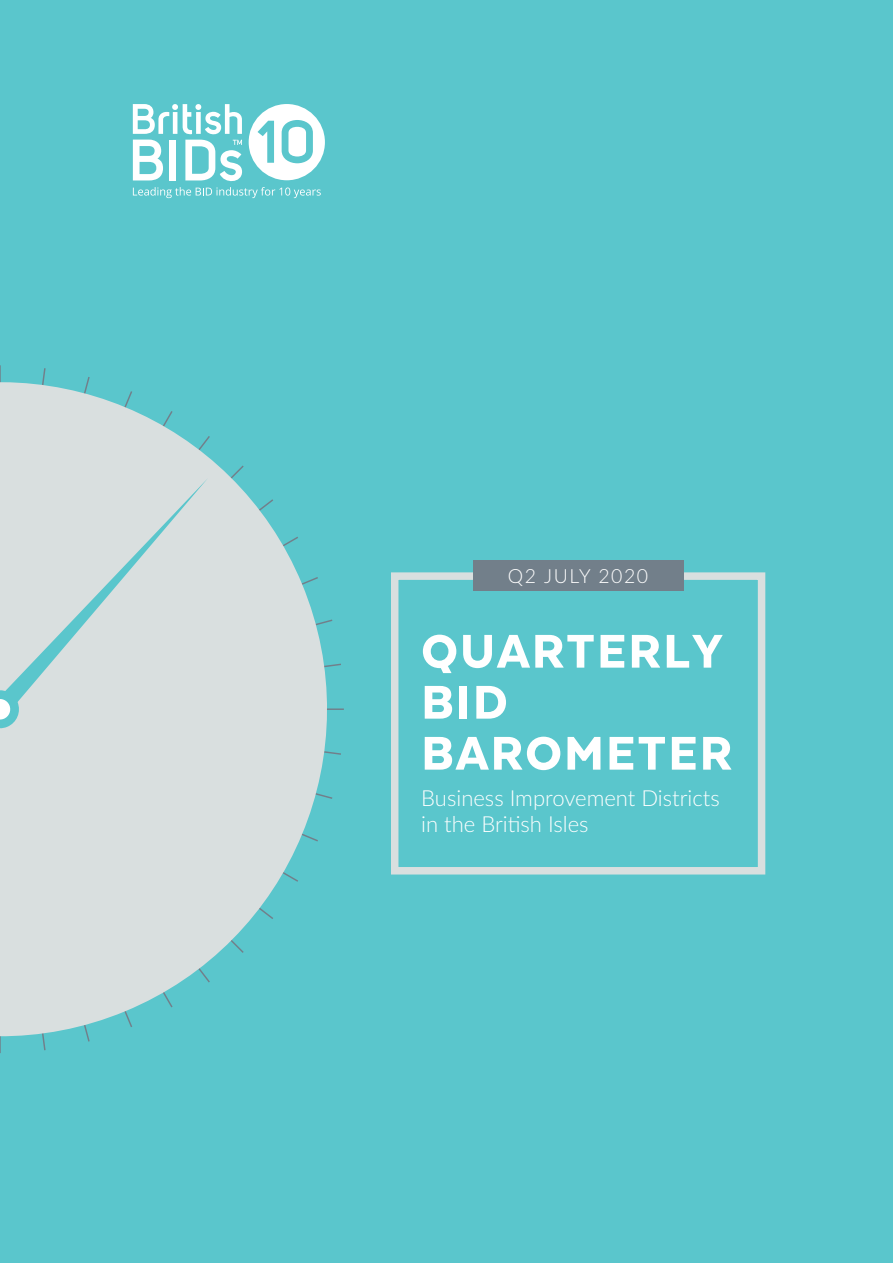
<style>
.page{position:relative;width:893px;height:1263px;background:#5ac6cc}
.page>*{position:absolute;margin:0;border:0;box-sizing:border-box;transform-origin:0 0}
.Title{font:900 54.6px/51px "Texta";letter-spacing:.04em;color:#fff}
.Body_Text_-_Align_Le{font:300 22.05px/26.4px "Lato";color:#fff}
.Subhead_-_Align_Cent{font:300 19.5px "Lato";letter-spacing:.08em;color:#fff}
</style>
<div class="page">
<div style="left:391px;top:572px;width:374px;height:302px;border:8px solid #d9dfdf"></div>
<div style="left:473px;top:560px;width:210px;height:30px;background:#727f8a"></div>
<svg style="left:133px;top:104px;width:192px;height:94px"></svg>
<svg style="left:0;top:365px;width:344px;height:688px;fill:#d9dfdf"></svg>
<div style="left:0;top:478px;width:208px;height:237px;background:#d9dfdf"></div>
<svg style="left:0;top:688px;width:22px;height:43px"></svg>
<p class="Subhead_-_Align_Cent" style="left:508px;top:563px;width:142px">Q2 JULY 2020</p>
<p class="Title" style="left:421px;top:625px;width:313px">QUARTERLY<br>BID<br>BAROMETER</p>
<p class="Body_Text_-_Align_Le" style="left:421px;top:784px;width:300px">Business Improvement Districts in the British Isles</p>
</div>
